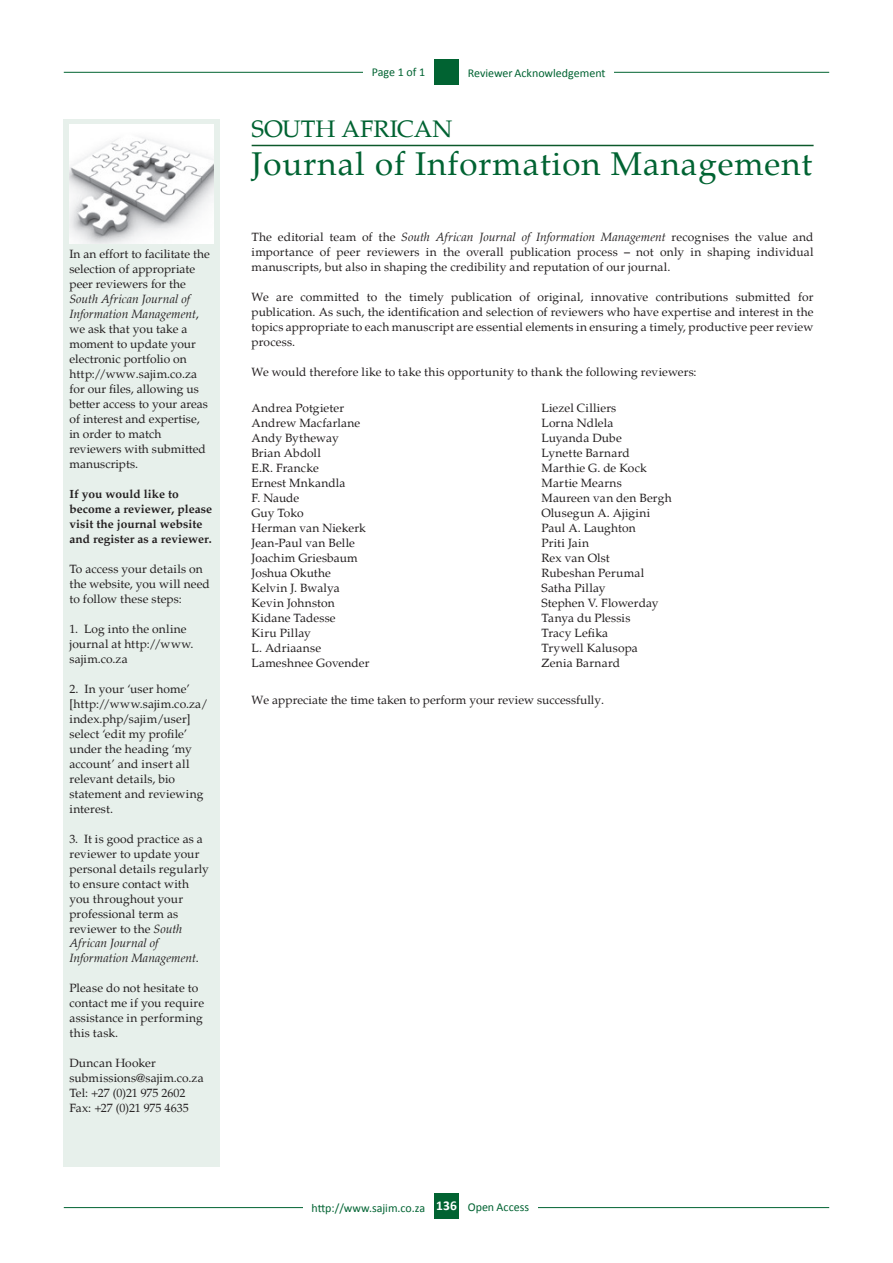
<style>
.page{position:relative;width:893px;height:1263px;background:#fff}
.page>*{position:absolute;margin:0;border:0;box-sizing:border-box;transform-origin:0 0}
.Page_number_left{font:33px "Palatino";letter-spacing:.03em;color:#016332}
.Running_footer_right{font:24px "Palatino";color:#016332}
.Institution_details{font:700 13.5px "Calibri";color:#fff}
.References{font:12px/15px "Palatino";letter-spacing:.01em;color:#231f20}
.Text_body_indent{font:12px/14.9px "Palatino";color:#231f20}
.References-2{font:700 12px/15px "Palatino";color:#231f20}
.t1{font:12px "Calibri";color:#016332}
.s1{font-style:italic}
</style>
<div class="page">
<hr style="left:64px;top:72px;width:765px;height:1px;background:#016330">
<hr style="left:64px;top:1207px;width:765px;height:1px;background:#016332">
<div style="left:434px;top:1193px;width:25px;height:26px;background:#016332"></div>
<div style="left:434px;top:59px;width:25px;height:26px;background:#016332"></div>
<div style="left:459px;top:59px;width:155px;height:26px;background:#fff"></div>
<div style="left:459px;top:1193px;width:79px;height:26px;background:#fff"></div>
<div style="left:303px;top:1193px;width:131px;height:28px;background:#fff"></div>
<div style="left:63px;top:120px;width:157px;height:1047px;background:#e7f0eb"></div>
<div style="left:363px;top:59px;width:71px;height:26px;background:#fff"></div>
<hr style="left:252px;top:145px;width:562px;height:1px;background:#0c592b">
<img style="left:70px;top:125px;width:144px;height:119px">
<p class="Text_body_indent" style="left:69px;top:247px;width:142px">In an effort to facilitate the selection of appropriate peer reviewers for the<br><span class="s1">South African Journal of<br>Information Management</span>, we ask that you take a moment to update your electronic portfolio on</p>
<p class="Text_body_indent" style="left:69px;top:366px;width:140px">http://www.sajim.co.za for our files, allowing us better access to your areas of interest and expertise, in order to match reviewers with submitted manuscripts.</p>
<p class="References-2" style="left:69px;top:486px;width:144px">If you would like to become a reviewer, please visit the journal website and register as a reviewer.</p>
<p class="References" style="left:69px;top:561px;width:142px">To access your details on the website, you will need to follow these steps:</p>
<p class="References" style="left:69px;top:621px;width:126px">1. Log into the online journal at http://www. sajim.co.za</p>
<p class="References" style="left:69px;top:681px;width:140px">2. In your ‘user home’ [http://www.sajim.co.za/ index.php/sajim/user] select ‘edit my profile’ under the heading ‘my account’ and insert all relevant details, bio statement and reviewing interest.</p>
<p class="References" style="left:69px;top:831px;width:141px">3. It is good practice as a reviewer to update your personal details regularly to ensure contact with you throughout your professional term as reviewer to the <span class="s1">South<br>African Journal of<br>Information Management</span>.</p>
<p class="References" style="left:69px;top:981px;width:136px">Please do not hesitate to contact me if you require assistance in performing this task.</p>
<p class="References" style="left:69px;top:1056px;width:88px">Duncan Hooker</p>
<p class="References" style="left:69px;top:1071px;width:136px">submissions@sajim.co.za</p>
<p class="References" style="left:69px;top:1086px;width:118px">Tel: +27 (0)21 975 2602</p>
<p class="References" style="left:69px;top:1101px;width:121px">Fax: +27 (0)21 975 4635</p>
<p class="t1" style="left:372px;top:65px;width:55px">Page 1 of 1</p>
<p class="t1" style="left:468px;top:65px;width:139px">Reviewer Acknowledgement</p>
<p class="Running_footer_right" style="left:252px;top:115px;width:202px">SOUTH AFRICAN</p>
<p class="Page_number_left" style="left:252px;top:145px;width:562px">Journal of Information Management</p>
<p class="References" style="left:252px;top:230px;width:563px;text-align:justify">The editorial team of the <span class="s1">South African Journal of Information Management</span> recognises the value and importance of peer reviewers in the overall publication process – not only in shaping individual manuscripts, but also in shaping the credibility and reputation of our journal.</p>
<p class="References" style="left:252px;top:290px;width:563px;text-align:justify">We are committed to the timely publication of original, innovative contributions submitted for publication. As such, the identification and selection of reviewers who have expertise and interest in the topics appropriate to each manuscript are essential elements in ensuring a timely, productive peer review process.</p>
<p class="References" style="left:252px;top:365px;width:447px">We would therefore like to take this opportunity to thank the following reviewers:</p>
<p class="References" style="left:252px;top:401px;width:94px">Andrea Potgieter</p>
<p class="References" style="left:252px;top:416px;width:110px">Andrew Macfarlane</p>
<p class="References" style="left:252px;top:431px;width:89px">Andy Bytheway</p>
<p class="References" style="left:252px;top:446px;width:71px">Brian Abdoll</p>
<p class="References" style="left:252px;top:461px;width:69px">E.R. Francke</p>
<p class="References" style="left:252px;top:476px;width:96px">Ernest Mnkandla</p>
<p class="References" style="left:252px;top:491px;width:49px">F. Naude</p>
<p class="References" style="left:252px;top:506px;width:53px">Guy Toko</p>
<p class="References" style="left:252px;top:521px;width:116px">Herman van Niekerk</p>
<p class="References" style="left:252px;top:536px;width:105px">Jean-Paul van Belle</p>
<p class="References" style="left:252px;top:551px;width:108px">Joachim Griesbaum</p>
<p class="References" style="left:252px;top:566px;width:81px">Joshua Okuthe</p>
<p class="References" style="left:252px;top:581px;width:90px">Kelvin J. Bwalya</p>
<p class="References" style="left:252px;top:596px;width:85px">Kevin Johnston</p>
<p class="References" style="left:252px;top:611px;width:86px">Kidane Tadesse</p>
<p class="References" style="left:252px;top:626px;width:61px">Kiru Pillay</p>
<p class="References" style="left:252px;top:641px;width:71px">L. Adriaanse</p>
<p class="References" style="left:252px;top:656px;width:119px">Lameshnee Govender</p>
<p class="References" style="left:542px;top:401px;width:76px">Liezel Cilliers</p>
<p class="References" style="left:542px;top:416px;width:73px">Lorna Ndlela</p>
<p class="References" style="left:542px;top:431px;width:82px">Luyanda Dube</p>
<p class="References" style="left:542px;top:446px;width:90px">Lynette Barnard</p>
<p class="References" style="left:542px;top:461px;width:107px">Marthie G. de Kock</p>
<p class="References" style="left:542px;top:476px;width:82px">Martie Mearns</p>
<p class="References" style="left:542px;top:491px;width:132px">Maureen van den Bergh</p>
<p class="References" style="left:542px;top:506px;width:110px">Olusegun A. Ajigini</p>
<p class="References" style="left:542px;top:521px;width:96px">Paul A. Laughton</p>
<p class="References" style="left:542px;top:536px;width:49px">Priti Jain</p>
<p class="References" style="left:542px;top:551px;width:70px">Rex van Olst</p>
<p class="References" style="left:542px;top:566px;width:104px">Rubeshan Perumal</p>
<p class="References" style="left:542px;top:581px;width:65px">Satha Pillay</p>
<p class="References" style="left:542px;top:596px;width:118px">Stephen V. Flowerday</p>
<p class="References" style="left:542px;top:611px;width:90px">Tanya du Plessis</p>
<p class="References" style="left:542px;top:626px;width:68px">Tracy Lefika</p>
<p class="References" style="left:542px;top:641px;width:98px">Trywell Kalusopa</p>
<p class="References" style="left:542px;top:656px;width:80px">Zenia Barnard</p>
<p class="References" style="left:252px;top:692px;width:354px">We appreciate the time taken to perform your review successfully.</p>
<p class="Institution_details" style="left:436px;top:1196px;width:22px">136</p>
<p class="t1" style="left:311px;top:1200px;width:115px">http://www.sajim.co.za</p>
<p class="t1" style="left:468px;top:1199px;width:63px">Open Access</p>
</div>
